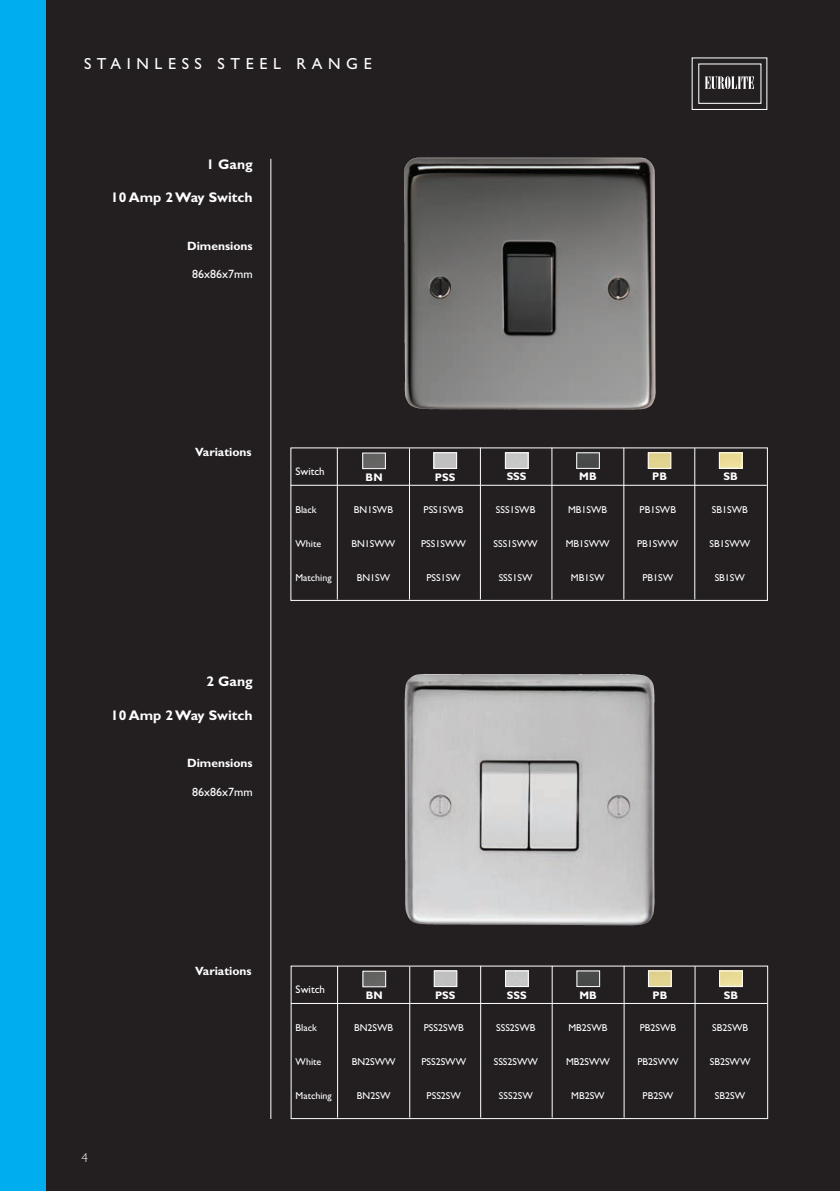
<style>
.page{position:relative;width:840px;height:1191px;background:#fff}
.page>*{position:absolute;margin:0;border:0;box-sizing:border-box;transform-origin:0 0}
.t1{font:16px "Gill Sans";letter-spacing:.35em;color:#fff}
.t2{font:700 14px "Gill Sans";color:#fff}
.t3{font:300 13px "Gill Sans";color:#fff}
.t4{font:700 12px "Gill Sans";color:#fff}
.t5{font:12px "Gill Sans";color:#fff}
.t6{font:700 11px "Gill Sans";color:#fff}
.t7{font:11px "Gill Sans";color:#fff}
.t8{font:10px "Gill Sans";color:#fff}
</style>
<div class="page">
<div style="left:0;top:0;width:839px;height:1191px;background:#231f20"></div>
<hr style="left:270px;top:159px;width:1px;height:960px;background:#fff">
<div style="left:0;top:0;width:45px;height:1191px;background:#00aeef"></div>
<div style="left:691px;top:57px;width:76px;height:53px;border:1px solid #fff"></div>
<div style="left:697px;top:63px;width:64px;height:41px;border:1px solid #fff"></div>
<svg style="left:704px;top:76px;width:49px;height:13px"></svg>
<div style="left:290px;top:447px;width:477px;height:154px;border:1px solid #fff"></div>
<hr style="left:336px;top:448px;width:1px;height:151px;background:#fff">
<hr style="left:623px;top:447px;width:1px;height:152px;background:#fff">
<hr style="left:694px;top:448px;width:1px;height:151px;background:#fff">
<hr style="left:290px;top:485px;width:476px;height:1px;background:#fff">
<hr style="left:551px;top:447px;width:1px;height:152px;background:#fff">
<hr style="left:479px;top:447px;width:1px;height:152px;background:#fff">
<hr style="left:409px;top:448px;width:1px;height:151px;background:#fff">
<img style="left:364px;top:454px;width:19px;height:13px">
<div style="left:362px;top:452px;width:23px;height:17px;border:1px solid #fff"></div>
<img style="left:435px;top:454px;width:20px;height:13px">
<div style="left:433px;top:452px;width:24px;height:17px;border:1px solid #fff"></div>
<img style="left:506px;top:454px;width:20px;height:13px">
<div style="left:504px;top:452px;width:24px;height:17px;border:1px solid #fff"></div>
<img style="left:578px;top:454px;width:19px;height:13px">
<div style="left:576px;top:452px;width:23px;height:17px;border:1px solid #fff"></div>
<img style="left:649px;top:454px;width:20px;height:13px">
<div style="left:647px;top:452px;width:24px;height:17px;border:1px solid #fff"></div>
<img style="left:720px;top:454px;width:20px;height:13px">
<div style="left:718px;top:452px;width:24px;height:17px;border:1px solid #fff"></div>
<div style="left:290px;top:965px;width:477px;height:154px;border:1px solid #fff"></div>
<hr style="left:337px;top:966px;width:1px;height:151px;background:#fff">
<hr style="left:623px;top:965px;width:1px;height:152px;background:#fff">
<hr style="left:694px;top:966px;width:1px;height:151px;background:#fff">
<hr style="left:291px;top:1003px;width:475px;height:1px;background:#fff">
<hr style="left:551px;top:965px;width:1px;height:152px;background:#fff">
<hr style="left:480px;top:965px;width:1px;height:152px;background:#fff">
<hr style="left:409px;top:966px;width:1px;height:151px;background:#fff">
<img style="left:364px;top:972px;width:20px;height:13px">
<div style="left:362px;top:970px;width:24px;height:17px;border:1px solid #fff"></div>
<img style="left:435px;top:972px;width:20px;height:13px">
<div style="left:433px;top:970px;width:24px;height:17px;border:1px solid #fff"></div>
<img style="left:507px;top:972px;width:19px;height:13px">
<div style="left:505px;top:970px;width:23px;height:17px;border:1px solid #fff"></div>
<img style="left:578px;top:972px;width:19px;height:13px">
<div style="left:576px;top:970px;width:23px;height:17px;border:1px solid #fff"></div>
<img style="left:649px;top:972px;width:20px;height:13px">
<div style="left:647px;top:970px;width:24px;height:17px;border:1px solid #fff"></div>
<img style="left:720px;top:972px;width:20px;height:13px">
<div style="left:718px;top:970px;width:24px;height:17px;border:1px solid #fff"></div>
<img style="left:404px;top:674px;width:250px;height:251px">
<img style="left:404px;top:158px;width:251px;height:252px">
<p class="t1" style="left:84px;top:54px;width:289px">STAINLESS STEEL RANGE</p>
<p class="t2" style="left:206px;top:155px;width:48px">1 Gang</p>
<p class="t2" style="left:111px;top:189px;width:143px">10 Amp 2 Way Switch</p>
<p class="t4" style="left:187px;top:238px;width:67px">Dimensions</p>
<p class="t5" style="left:192px;top:267px;width:62px">86x86x7mm</p>
<p class="t4" style="left:195px;top:445px;width:58px">Variations</p>
<p class="t2" style="left:206px;top:673px;width:48px">2 Gang</p>
<p class="t2" style="left:111px;top:706px;width:143px">10 Amp 2 Way Switch</p>
<p class="t4" style="left:187px;top:756px;width:67px">Dimensions</p>
<p class="t5" style="left:192px;top:785px;width:62px">86x86x7mm</p>
<p class="t7" style="left:295px;top:465px;width:31px">Switch</p>
<p class="t8" style="left:295px;top:504px;width:23px">Black</p>
<p class="t8" style="left:354px;top:504px;width:41px">BN1SWB</p>
<p class="t8" style="left:423px;top:504px;width:41px">PSS1SWB</p>
<p class="t8" style="left:495px;top:504px;width:41px">SSS1SWB</p>
<p class="t8" style="left:568px;top:504px;width:41px">MB1SWB</p>
<p class="t8" style="left:639px;top:504px;width:38px">PB1SWB</p>
<p class="t8" style="left:711px;top:504px;width:37px">SB1SWB</p>
<p class="t8" style="left:295px;top:538px;width:27px">White</p>
<p class="t8" style="left:351px;top:538px;width:45px">BN1SWW</p>
<p class="t8" style="left:421px;top:538px;width:46px">PSS1SWW</p>
<p class="t8" style="left:493px;top:538px;width:46px">SSS1SWW</p>
<p class="t8" style="left:565px;top:538px;width:45px">MB1SWW</p>
<p class="t8" style="left:636px;top:538px;width:43px">PB1SWW</p>
<p class="t8" style="left:709px;top:538px;width:42px">SB1SWW</p>
<p class="t8" style="left:295px;top:572px;width:38px">Matching</p>
<p class="t8" style="left:356px;top:572px;width:35px">BN1SW</p>
<p class="t8" style="left:426px;top:572px;width:36px">PSS1SW</p>
<p class="t8" style="left:498px;top:572px;width:35px">SSS1SW</p>
<p class="t8" style="left:570px;top:572px;width:35px">MB1SW</p>
<p class="t8" style="left:642px;top:572px;width:32px">PB1SW</p>
<p class="t8" style="left:714px;top:572px;width:32px">SB1SW</p>
<p class="t6" style="left:365px;top:470px;width:18px">BN</p>
<p class="t6" style="left:434px;top:470px;width:22px">PSS</p>
<p class="t6" style="left:506px;top:470px;width:21px">SSS</p>
<p class="t6" style="left:579px;top:470px;width:19px">MB</p>
<p class="t6" style="left:652px;top:470px;width:16px">PB</p>
<p class="t6" style="left:723px;top:470px;width:16px">SB</p>
<p class="t3" style="left:81px;top:1150px;width:8px">4</p>
<p class="t4" style="left:195px;top:964px;width:58px">Variations</p>
<p class="t7" style="left:295px;top:983px;width:31px">Switch</p>
<p class="t8" style="left:295px;top:1022px;width:23px">Black</p>
<p class="t8" style="left:354px;top:1022px;width:41px">BN2SWB</p>
<p class="t8" style="left:423px;top:1022px;width:41px">PSS2SWB</p>
<p class="t8" style="left:496px;top:1022px;width:41px">SSS2SWB</p>
<p class="t8" style="left:568px;top:1022px;width:41px">MB2SWB</p>
<p class="t8" style="left:639px;top:1022px;width:38px">PB2SWB</p>
<p class="t8" style="left:711px;top:1022px;width:37px">SB2SWB</p>
<p class="t8" style="left:295px;top:1056px;width:27px">White</p>
<p class="t8" style="left:351px;top:1056px;width:45px">BN2SWW</p>
<p class="t8" style="left:421px;top:1056px;width:46px">PSS2SWW</p>
<p class="t8" style="left:493px;top:1056px;width:46px">SSS2SWW</p>
<p class="t8" style="left:565px;top:1056px;width:45px">MB2SWW</p>
<p class="t8" style="left:637px;top:1056px;width:43px">PB2SWW</p>
<p class="t8" style="left:709px;top:1056px;width:42px">SB2SWW</p>
<p class="t8" style="left:295px;top:1090px;width:38px">Matching</p>
<p class="t8" style="left:357px;top:1090px;width:35px">BN2SW</p>
<p class="t8" style="left:426px;top:1090px;width:36px">PSS2SW</p>
<p class="t8" style="left:498px;top:1090px;width:35px">SSS2SW</p>
<p class="t8" style="left:571px;top:1090px;width:35px">MB2SW</p>
<p class="t8" style="left:642px;top:1090px;width:32px">PB2SW</p>
<p class="t8" style="left:714px;top:1090px;width:32px">SB2SW</p>
<p class="t6" style="left:365px;top:988px;width:18px">BN</p>
<p class="t6" style="left:435px;top:988px;width:22px">PSS</p>
<p class="t6" style="left:506px;top:988px;width:21px">SSS</p>
<p class="t6" style="left:579px;top:988px;width:19px">MB</p>
<p class="t6" style="left:652px;top:988px;width:16px">PB</p>
<p class="t6" style="left:723px;top:988px;width:16px">SB</p>
</div>
